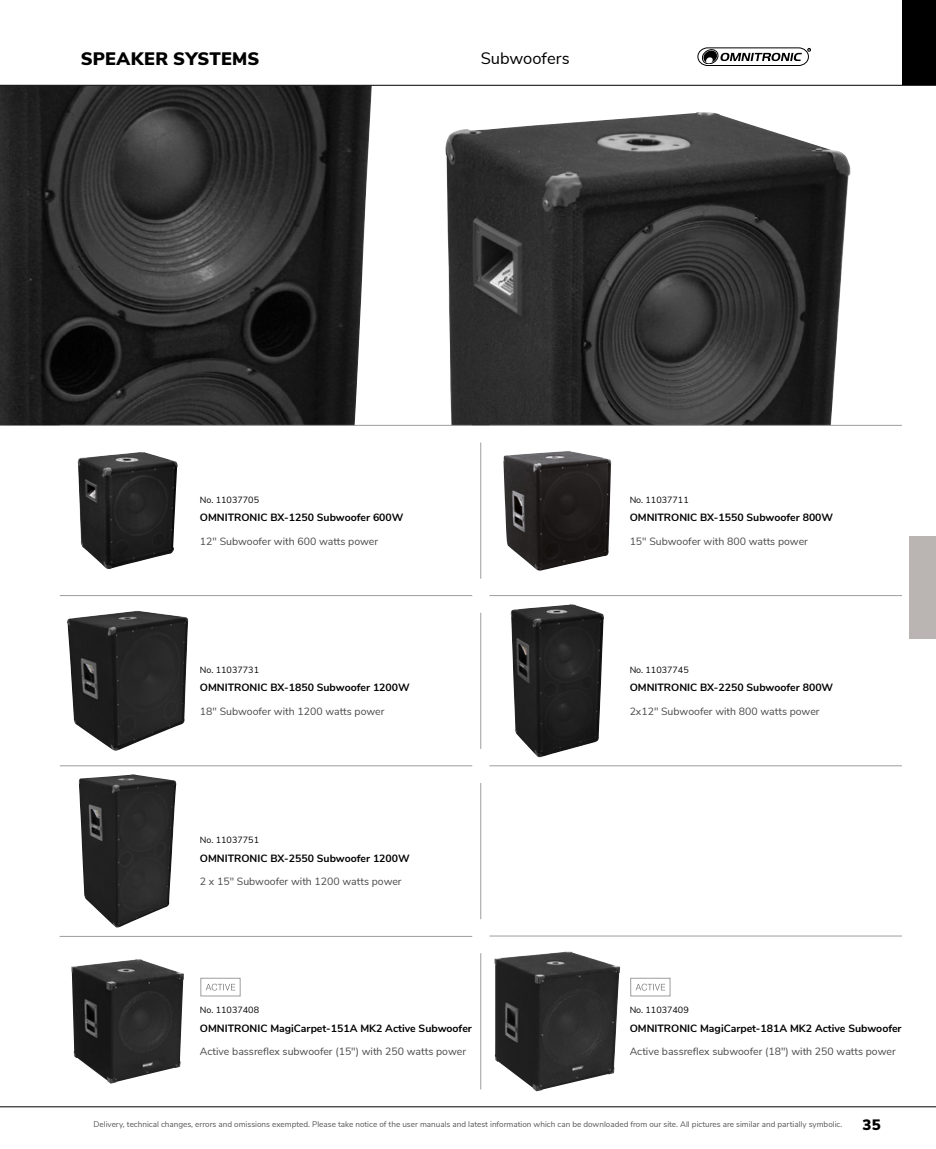
<style>
.page{position:relative;width:936px;height:1149px;background:#fff}
.page>*{position:absolute;margin:0;border:0;box-sizing:border-box;transform-origin:0 0}
.Untergruppe_2{font:900 18px "Nunito Sans";letter-spacing:.02em;color:#000}
.Untergruppe_1{font:16.5px "Nunito Sans";color:#000}
.t1{font:900 15px "Nunito Sans";color:#000}
.BROT_HEADLINE{font:10.5px "Nunito Sans";color:#494948}
.Artikel_1spalt{font:700 10.5px "Nunito Sans";color:#000}
.ARTIKELNUMMER{font:9px "Nunito Sans";color:#000}
.t2{font:8.1px "Nunito Sans";color:#565656}
</style>
<div class="page">
<div style="left:909px;top:536px;width:26px;height:102px;background:#bab5b2"></div>
<svg style="left:697px;top:48px;width:113px;height:18px"></svg>
<img style="left:78px;top:452px;width:100px;height:117px">
<img style="left:503px;top:450px;width:108px;height:120px">
<img style="left:67px;top:610px;width:121px;height:140px">
<img style="left:510px;top:604px;width:94px;height:153px">
<img style="left:79px;top:774px;width:97px;height:153px">
<img style="left:71px;top:959px;width:113px;height:124px">
<img style="left:494px;top:951px;width:126px;height:139px">
<div style="left:201px;top:977px;width:39px;height:18px;border:1px solid #9c9d9d"></div>
<svg style="left:206px;top:983px;width:29px;height:7px"></svg>
<div style="left:630px;top:977px;width:40px;height:18px;border:1px solid #9c9d9d"></div>
<svg style="left:635px;top:983px;width:30px;height:7px"></svg>
<img style="left:0;top:86px;width:372px;height:339px">
<img style="left:445px;top:112px;width:405px;height:313px">
<hr style="left:0;top:1106px;width:935px;height:1px;background:#000">
<hr style="left:480px;top:442px;width:1px;height:136px;background:#9c9d9d">
<hr style="left:480px;top:782px;width:1px;height:136px;background:#9c9d9d">
<hr style="left:480px;top:612px;width:1px;height:136px;background:#9c9d9d">
<hr style="left:480px;top:952px;width:1px;height:137px;background:#9c9d9d">
<hr style="left:60px;top:425px;width:412px;height:1px;background:#9c9d9d">
<hr style="left:489px;top:425px;width:412px;height:1px;background:#9c9d9d">
<hr style="left:60px;top:595px;width:412px;height:1px;background:#9c9d9d">
<hr style="left:489px;top:595px;width:412px;height:1px;background:#9c9d9d">
<hr style="left:60px;top:765px;width:412px;height:1px;background:#9c9d9d">
<hr style="left:489px;top:765px;width:412px;height:1px;background:#9c9d9d">
<hr style="left:60px;top:935px;width:412px;height:1px;background:#9c9d9d">
<hr style="left:489px;top:935px;width:412px;height:1px;background:#9c9d9d">
<hr style="left:0;top:85px;width:935px;height:1px;background:#000">
<div style="left:901px;top:0;width:34px;height:85px;background:#000"></div>
<p class="Untergruppe_2" style="left:81px;top:45px;width:180px">SPEAKER SYSTEMS</p>
<p class="Untergruppe_1" style="left:480px;top:46px;width:90px">Subwoofers</p>
<p class="ARTIKELNUMMER" style="left:200px;top:492px;width:61px">No. 11037705</p>
<p class="Artikel_1spalt" style="left:200px;top:509px;width:205px">OMNITRONIC BX-1250 Subwoofer 600W</p>
<p class="BROT_HEADLINE" style="left:200px;top:533px;width:180px">12" Subwoofer with 600 watts power</p>
<p class="ARTIKELNUMMER" style="left:200px;top:663px;width:61px">No. 11037731</p>
<p class="Artikel_1spalt" style="left:200px;top:679px;width:211px">OMNITRONIC BX-1850 Subwoofer 1200W</p>
<p class="BROT_HEADLINE" style="left:200px;top:703px;width:186px">18" Subwoofer with 1200 watts power</p>
<p class="ARTIKELNUMMER" style="left:200px;top:833px;width:61px">No. 11037751</p>
<p class="Artikel_1spalt" style="left:200px;top:850px;width:211px">OMNITRONIC BX-2550 Subwoofer 1200W</p>
<p class="BROT_HEADLINE" style="left:200px;top:873px;width:203px">2 x 15" Subwoofer with 1200 watts power</p>
<p class="ARTIKELNUMMER" style="left:200px;top:1003px;width:61px">No. 11037408</p>
<p class="Artikel_1spalt" style="left:200px;top:1020px;width:273px">OMNITRONIC MagiCarpet-151A MK2 Active Subwoofer</p>
<p class="BROT_HEADLINE" style="left:200px;top:1043px;width:267px">Active bassreflex subwoofer (15") with 250 watts power</p>
<p class="ARTIKELNUMMER" style="left:629px;top:492px;width:61px">No. 11037711</p>
<p class="Artikel_1spalt" style="left:629px;top:509px;width:205px">OMNITRONIC BX-1550 Subwoofer 800W</p>
<p class="BROT_HEADLINE" style="left:629px;top:533px;width:180px">15" Subwoofer with 800 watts power</p>
<p class="ARTIKELNUMMER" style="left:629px;top:663px;width:61px">No. 11037745</p>
<p class="Artikel_1spalt" style="left:629px;top:679px;width:205px">OMNITRONIC BX-2250 Subwoofer 800W</p>
<p class="BROT_HEADLINE" style="left:629px;top:703px;width:191px">2x12" Subwoofer with 800 watts power</p>
<p class="ARTIKELNUMMER" style="left:629px;top:1003px;width:61px">No. 11037409</p>
<p class="Artikel_1spalt" style="left:629px;top:1020px;width:273px">OMNITRONIC MagiCarpet-181A MK2 Active Subwoofer</p>
<p class="BROT_HEADLINE" style="left:629px;top:1043px;width:267px">Active bassreflex subwoofer (18") with 250 watts power</p>
<p class="t2" style="left:94px;top:1118px;width:750px">Delivery, technical changes, errors and omissions exempted. Please take notice of the user manuals and latest information which can be downloaded from our site. All pictures are similar and partially symbolic.</p>
<h3 class="t1" style="left:862px;top:1113px;width:20px">35</h3>
</div>
